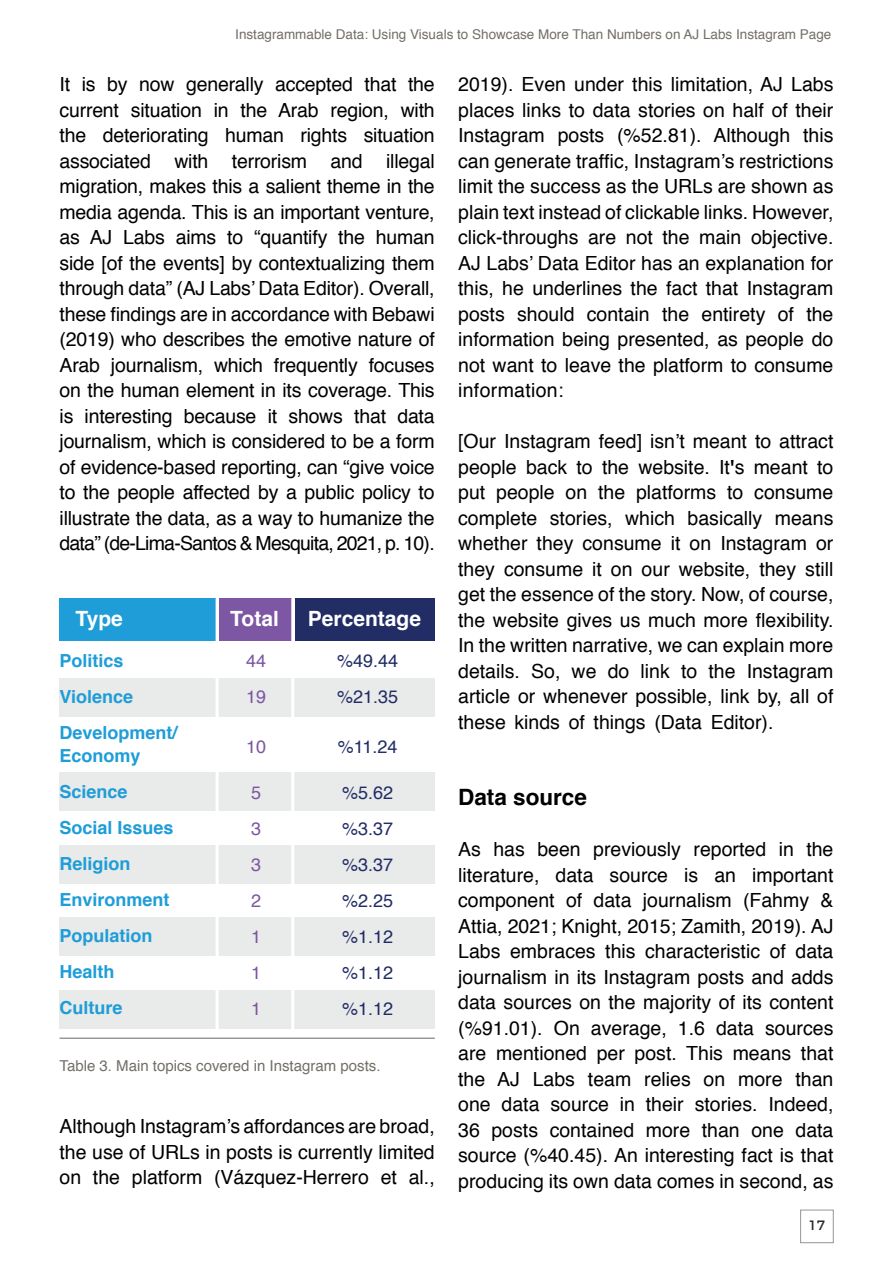
<style>
.page{position:relative;width:893px;height:1263px;background:#fff}
.page>*{position:absolute;margin:0;border:0;box-sizing:border-box;transform-origin:0 0}
.t1{font:700 22.5px "Helvetica";color:#000}
.t2{font:700 21px "Helvetica";color:#fff}
.t3{font:19.5px/25.5px "Helvetica";color:#000;text-align:justify}
.t4{font:700 18px/36px "Helvetica";color:#1e9dd8}
.t5{font:18px/36px "Helvetica";color:#222d65}
.t6{font:18px/36px "Helvetica";color:#7d56a4}
.t7{font:15px "Helvetica";color:#736f68}
.t8{font:13.5px "Helvetica";color:#736f68}
.t9{font:13.5px "Montserrat";color:#292829}
.s1{font-weight:700}
</style>
<div class="page">
<div style="left:800px;top:1210px;width:33px;height:33px;border:1px solid #939598"></div>
<div style="left:60px;top:678px;width:375px;height:39px;background:#e9eaea"></div>
<div style="left:60px;top:772px;width:375px;height:39px;background:#e9eaea"></div>
<div style="left:60px;top:845px;width:375px;height:38px;background:#e9eaea"></div>
<div style="left:60px;top:917px;width:375px;height:39px;background:#e9eaea"></div>
<div style="left:60px;top:990px;width:375px;height:39px;background:#e9eaea"></div>
<div style="left:60px;top:598px;width:156px;height:43px;background:#1e9dd8"></div>
<div style="left:219px;top:598px;width:72px;height:43px;background:#7d56a4"></div>
<div style="left:295px;top:598px;width:140px;height:43px;background:#222d65"></div>
<hr style="left:216px;top:598px;width:3px;height:433px;background:#fff">
<hr style="left:291px;top:598px;width:3px;height:433px;background:#fff">
<hr style="left:60px;top:1037px;width:375px;height:2px;background:#000">
<p class="t8" style="left:235px;top:24px;width:598px">Instagrammable Data: Using Visuals to Showcase More Than Numbers on AJ Labs Instagram Page</p>
<p class="t3" style="left:60px;top:72px;width:377px">It is by now generally accepted that the current situation in the Arab region, with the deteriorating human rights situation associated with terrorism and illegal migration, makes this a salient theme in the media agenda. This is an important venture, as AJ Labs aims to “quantify the human side [of the events] by contextualizing them through data” (AJ Labs’ Data Editor). Overall, these findings are in accordance with Bebawi (2019) who describes the emotive nature of Arab journalism, which frequently focuses on the human element in its coverage. This is interesting because it shows that data journalism, which is considered to be a form of evidence-based reporting, can “give voice to the people affected by a public policy to illustrate the data, as a way to humanize the data” (de-Lima-Santos &amp; Mesquita, 2021, p. 10).</p>
<p class="t2" style="left:75px;top:601px;width:49px">Type</p>
<p class="t2" style="left:230px;top:601px;width:50px">Total</p>
<p class="t2" style="left:308px;top:601px;width:115px">Percentage</p>
<p class="t4" style="left:60px;top:643px;width:120px">Politics<br>Violence<br>Development/</p>
<p class="t4" style="left:60px;top:737px;width:116px">Economy<br>Science<br>Social Issues<br>Religion<br>Environment<br>Population<br>Health<br>Culture</p>
<p class="t6" style="left:246px;top:643px;width:22px">44<br>19</p>
<p class="t6" style="left:246px;top:729px;width:22px">10</p>
<p class="t6" style="left:251px;top:775px;width:12px;text-align:justify">5<br>3<br>3<br>2<br>1<br>1<br>1</p>
<p class="t5" style="left:337px;top:643px;width:63px">%49.44 %21.35</p>
<p class="t5" style="left:338px;top:729px;width:61px">%11.24</p>
<p class="t5" style="left:342px;top:775px;width:53px;text-align:justify">%5.62 %3.37 %3.37 %2.25 %1.12 %1.12 %1.12</p>
<p class="t7" style="left:60px;top:1054px;width:322px">Table 3. Main topics covered in Instagram posts.</p>
<p class="t3" style="left:60px;top:1114px;width:377px">Although Instagram’s affordances are broad, the use of URLs in posts is currently limited on the platform (Vázquez-Herrero et al.,</p>
<p class="t3" style="left:458px;top:72px;width:377px">2019). Even under this limitation, AJ Labs places links to data stories on half of their Instagram posts (%52.81). Although this can generate traffic, Instagram’s restrictions limit the success as the URLs are shown as plain text instead of clickable links. However, click-throughs are not the main objective.<br>AJ Labs’ Data Editor has an explanation for this, he underlines the fact that Instagram posts should contain the entirety of the information being presented, as people do not want to leave the platform to consume information:</p>
<p class="t3" style="left:458px;top:429px;width:377px">[Our Instagram feed] isn’t meant to attract people back to the website. It<span class="s1">'</span>s meant to put people on the platforms to consume complete stories, which basically means whether they consume it on Instagram or they consume it on our website, they still get the essence of the story. Now, of course, the website gives us much more flexibility.<br>In the written narrative, we can explain more details. So, we do link to the Instagram article or whenever possible, link by, all of these kinds of things (Data Editor).</p>
<p class="t1" style="left:458px;top:779px;width:130px">Data source</p>
<p class="t3" style="left:458px;top:837px;width:377px">As has been previously reported in the literature, data source is an important component of data journalism (Fahmy &amp; Attia, 2021; Knight, 2015; Zamith, 2019). AJ Labs embraces this characteristic of data journalism in its Instagram posts and adds data sources on the majority of its content (%91.01). On average, 1.6 data sources are mentioned per post. This means that the AJ Labs team relies on more than one data source in their stories. Indeed, 36 posts contained more than one data source (%40.45). An interesting fact is that producing its own data comes in second, as</p>
<p class="t9" style="left:809px;top:1214px;width:18px">17</p>
</div>
